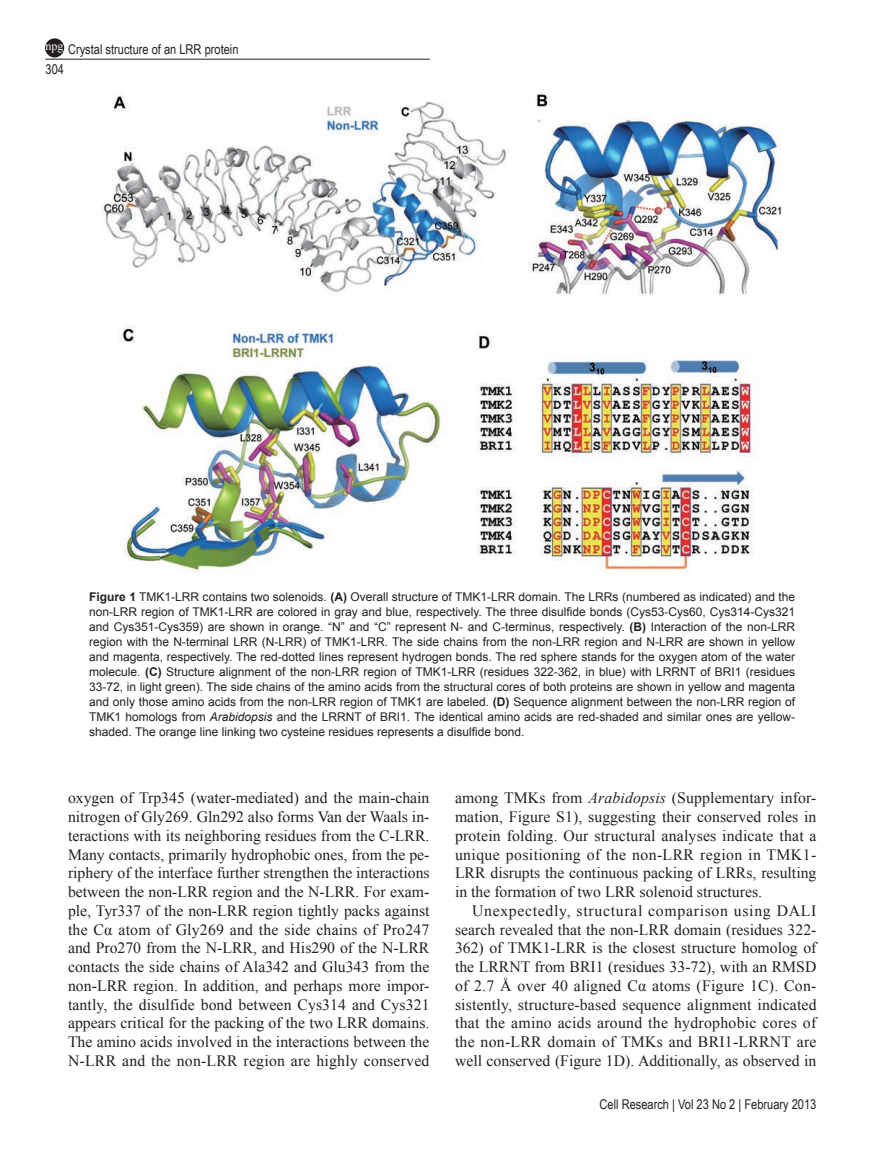
<style>
.page{position:relative;width:893px;height:1170px;background:#fff}
.page>*{position:absolute;margin:0;border:0;box-sizing:border-box;transform-origin:0 0}
.t1{font:15.75px/18.8px "Times New Roman";color:#231f20;text-align:justify}
.t2{font:13.5px "Arial Narrow";color:#231f20}
.t3{font:12px/15px "Arial";color:#231f20;text-align:justify}
.t4{font:12px "Times New Roman";color:#fff}
.s1{font-weight:700}
.s2{font-style:italic}
</style>
<div class="page">
<hr style="left:45px;top:59px;width:385px;height:1px;background:#231f20">
<div style="left:46px;top:39px;width:17px;height:18px;background:#231f20;border-radius:50%"></div>
<div style="left:45px;top:38px;width:19px;height:19px;border:2px solid #231f20;border-radius:50%"></div>
<img style="left:102px;top:94px;width:680px;height:479px">
<p class="t2" style="left:68px;top:39px;width:172px">Crystal structure of an LRR protein</p>
<p class="t4" style="left:46px;top:38px;width:19px">npg</p>
<p class="t2" style="left:46px;top:59px;width:20px">304</p>
<p class="t3" style="left:89px;top:589px;width:707px"><span class="s1">Figure 1</span> TMK1-LRR contains two solenoids. <span class="s1">(A)</span> Overall structure of TMK1-LRR domain. The LRRs (numbered as indicated) and the non-LRR region of TMK1-LRR are colored in gray and blue, respectively. The three disulfide bonds (Cys53-Cys60, Cys314-Cys321 and Cys351-Cys359) are shown in orange. “N” and “C” represent N- and C-terminus, respectively. <span class="s1">(B)</span> Interaction of the non-LRR region with the N-terminal LRR (N-LRR) of TMK1-LRR. The side chains from the non-LRR region and N-LRR are shown in yellow and magenta, respectively. The red-dotted lines represent hydrogen bonds. The red sphere stands for the oxygen atom of the water molecule. <span class="s1">(C)</span> Structure alignment of the non-LRR region of TMK1-LRR (residues 322-362, in blue) with LRRNT of BRI1 (residues 33-72, in light green). The side chains of the amino acids from the structural cores of both proteins are shown in yellow and magenta and only those amino acids from the non-LRR region of TMK1 are labeled. <span class="s1">(D)</span> Sequence alignment between the non-LRR region of TMK1 homologs from <span class="s2">Arabidopsis</span> and the LRRNT of BRI1. The identical amino acids are red-shaded and similar ones are yellow&shy;shaded. The orange line linking two cysteine residues represents a disulfide bond.</p>
<p class="t1" style="left:68px;top:788px;width:363px">oxygen of Trp345 (water-mediated) and the main-chain nitrogen of Gly269. Gln292 also forms Van der Waals in&shy;teractions with its neighboring residues from the C-LRR.<br>Many contacts, primarily hydrophobic ones, from the pe&shy;riphery of the interface further strengthen the interactions between the non-LRR region and the N-LRR. For exam&shy;ple, Tyr337 of the non-LRR region tightly packs against the Cα atom of Gly269 and the side chains of Pro247 and Pro270 from the N-LRR, and His290 of the N-LRR contacts the side chains of Ala342 and Glu343 from the non-LRR region. In addition, and perhaps more impor&shy;tantly, the disulfide bond between Cys314 and Cys321 appears critical for the packing of the two LRR domains.<br>The amino acids involved in the interactions between the N-LRR and the non-LRR region are highly conserved</p>
<p class="t1" style="left:455px;top:788px;width:363px">among TMKs from <span class="s2">Arabidopsis</span> (Supplementary infor&shy;mation, Figure S1), suggesting their conserved roles in protein folding. Our structural analyses indicate that a unique positioning of the non-LRR region in TMK1- LRR disrupts the continuous packing of LRRs, resulting in the formation of two LRR solenoid structures.</p>
<p class="t1" style="left:455px;top:900px;width:363px;text-indent:17px">Unexpectedly, structural comparison using DALI search revealed that the non-LRR domain (residues 322- 362) of TMK1-LRR is the closest structure homolog of the LRRNT from BRI1 (residues 33-72), with an RMSD of 2.7 Å over 40 aligned Cα atoms (Figure 1C). Con&shy;sistently, structure-based sequence alignment indicated that the amino acids around the hydrophobic cores of the non-LRR domain of TMKs and BRI1-LRRNT are well conserved (Figure 1D). Additionally, as observed in</p>
<p class="t2" style="left:600px;top:1094px;width:218px">Cell Research | Vol 23 No 2 | February 2013</p>
</div>
